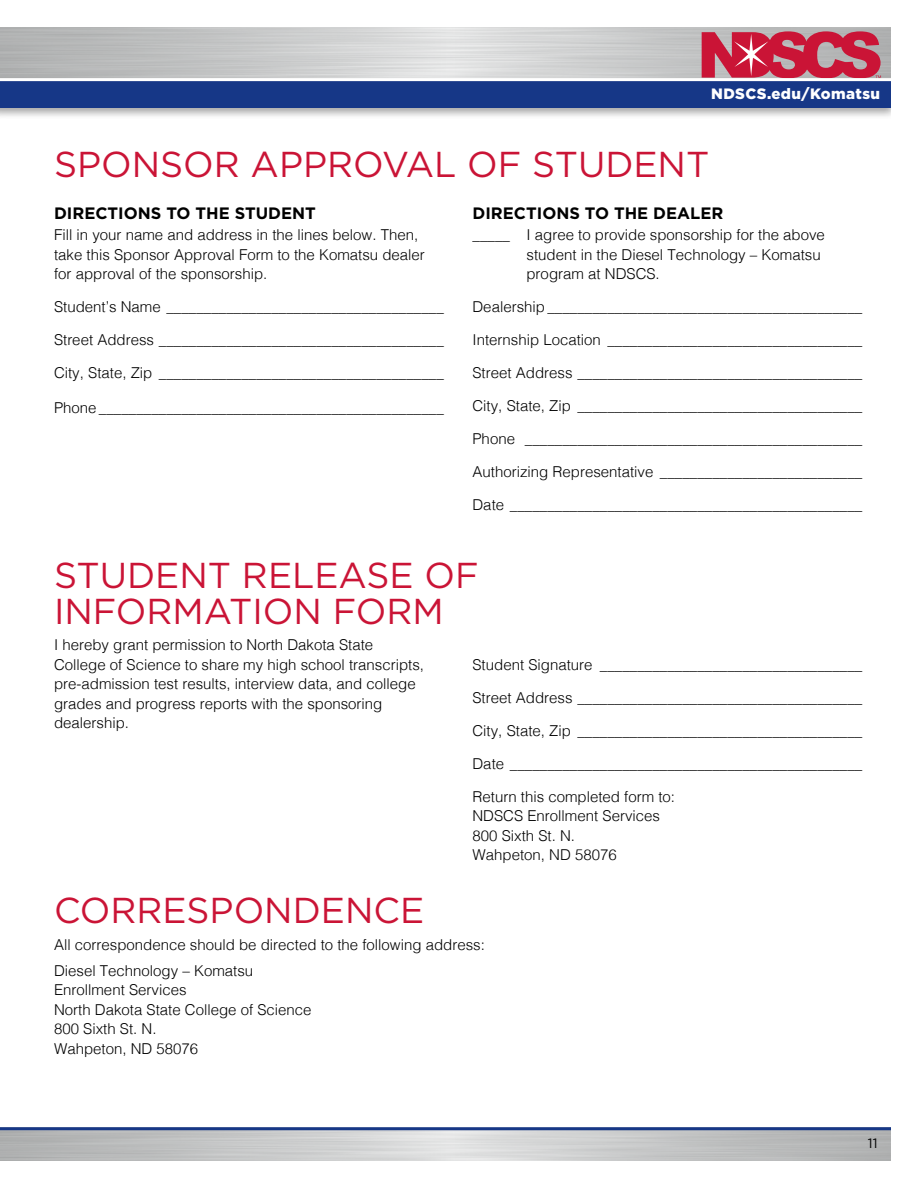
<style>
.page{position:relative;width:918px;height:1188px;background:#fff}
.page>*{position:absolute;margin:0;border:0;box-sizing:border-box;transform-origin:0 0}
.Heading{font:36px/36px "Gotham";color:#ca1436}
.Headings_-_Small{font:700 16.5px "Gotham";color:#000}
.Form_Fields{font:300 15px "Helvetica";color:#000}
.Text{font:300 15px/19.5px "Helvetica";color:#000}
.Text_Extra_Bottom_Space{font:300 15px/19.5px "Helvetica";color:#000}
.Text_2_Col_Span{font:300 15px "Helvetica";color:#000}
.t1{font:900 15px "Gotham";letter-spacing:.03em;color:#fff}
.t2{font:13.5px "Gotham";color:#000}
</style>
<div class="page">
<svg style="left:702px;top:31px;width:179px;height:46px;background:#c6455d"></svg>
<hr style="left:0;top:1127px;width:891px;height:3px;background:#163787">
<div style="left:0;top:77px;width:899px;height:43px;background:#000;opacity:.35"></div>
<div style="left:0;top:81px;width:891px;height:27px;background:#163787"></div>
<div style="left:891px;top:0;width:27px;height:1188px;background:#fff"></div>
<hr style="left:0;top:78px;width:891px;height:3px;background:#fff">
<p class="t1" style="left:711px;top:84px;width:170px">NDSCS.edu/Komatsu</p>
<p class="Heading" style="left:54px;top:146px;width:657px">SPONSOR APPROVAL OF STUDENT</p>
<p class="Headings_-_Small" style="left:54px;top:202px;width:263px">DIRECTIONS TO THE STUDENT</p>
<p class="Text_Extra_Bottom_Space" style="left:54px;top:224px;width:372px">Fill in your name and address in the lines below. Then, take this Sponsor Approval Form to the Komatsu dealer for approval of the sponsorship.</p>
<p class="Form_Fields" style="left:54px;top:294px;width:391px">Student’s Name _____________________________________</p>
<p class="Form_Fields" style="left:54px;top:327px;width:391px">Street Address ______________________________________</p>
<p class="Form_Fields" style="left:54px;top:360px;width:391px">City, State, Zip ______________________________________</p>
<p class="Form_Fields" style="left:54px;top:395px;width:391px">Phone ______________________________________________</p>
<p class="Headings_-_Small" style="left:472px;top:202px;width:253px">DIRECTIONS TO THE DEALER</p>
<p class="Text_Extra_Bottom_Space" style="left:526px;top:224px;width:300px;text-indent:-54px">_____ I agree to provide sponsorship for the above student in the Diesel Technology – Komatsu program at NDSCS.</p>
<p class="Form_Fields" style="left:472px;top:294px;width:391px">Dealership __________________________________________</p>
<p class="Form_Fields" style="left:472px;top:327px;width:391px">Internship Location __________________________________</p>
<p class="Form_Fields" style="left:472px;top:360px;width:391px">Street Address ______________________________________</p>
<p class="Form_Fields" style="left:472px;top:393px;width:391px">City, State, Zip ______________________________________</p>
<p class="Form_Fields" style="left:472px;top:426px;width:391px">Phone _____________________________________________</p>
<p class="Form_Fields" style="left:472px;top:459px;width:391px">Authorizing Representative ___________________________</p>
<p class="Form_Fields" style="left:472px;top:492px;width:391px">Date _______________________________________________</p>
<p class="Heading" style="left:54px;top:557px;width:426px">STUDENT RELEASE OF<br>INFORMATION FORM</p>
<p class="Text" style="left:54px;top:634px;width:372px">I hereby grant permission to North Dakota State College of Science to share my high school transcripts, pre-admission test results, interview data, and college grades and progress reports with the sponsoring dealership.</p>
<p class="Form_Fields" style="left:472px;top:652px;width:391px">Student Signature ___________________________________</p>
<p class="Form_Fields" style="left:472px;top:685px;width:391px">Street Address ______________________________________</p>
<p class="Form_Fields" style="left:472px;top:718px;width:391px">City, State, Zip ______________________________________</p>
<p class="Form_Fields" style="left:472px;top:751px;width:391px">Date _______________________________________________</p>
<p class="Text" style="left:472px;top:786px;width:204px">Return this completed form to:<br>NDSCS Enrollment Services<br>800 Sixth St. N.<br>Wahpeton, ND 58076</p>
<p class="Heading" style="left:54px;top:892px;width:372px">CORRESPONDENCE</p>
<p class="Text_2_Col_Span" style="left:54px;top:932px;width:432px">All correspondence should be directed to the following address:</p>
<p class="Text" style="left:54px;top:960px;width:259px">Diesel Technology – Komatsu<br>Enrollment Services<br>North Dakota State College of Science<br>800 Sixth St. N.<br>Wahpeton, ND 58076</p>
<p class="t2" style="left:868px;top:1134px;width:11px">11</p>
</div>
